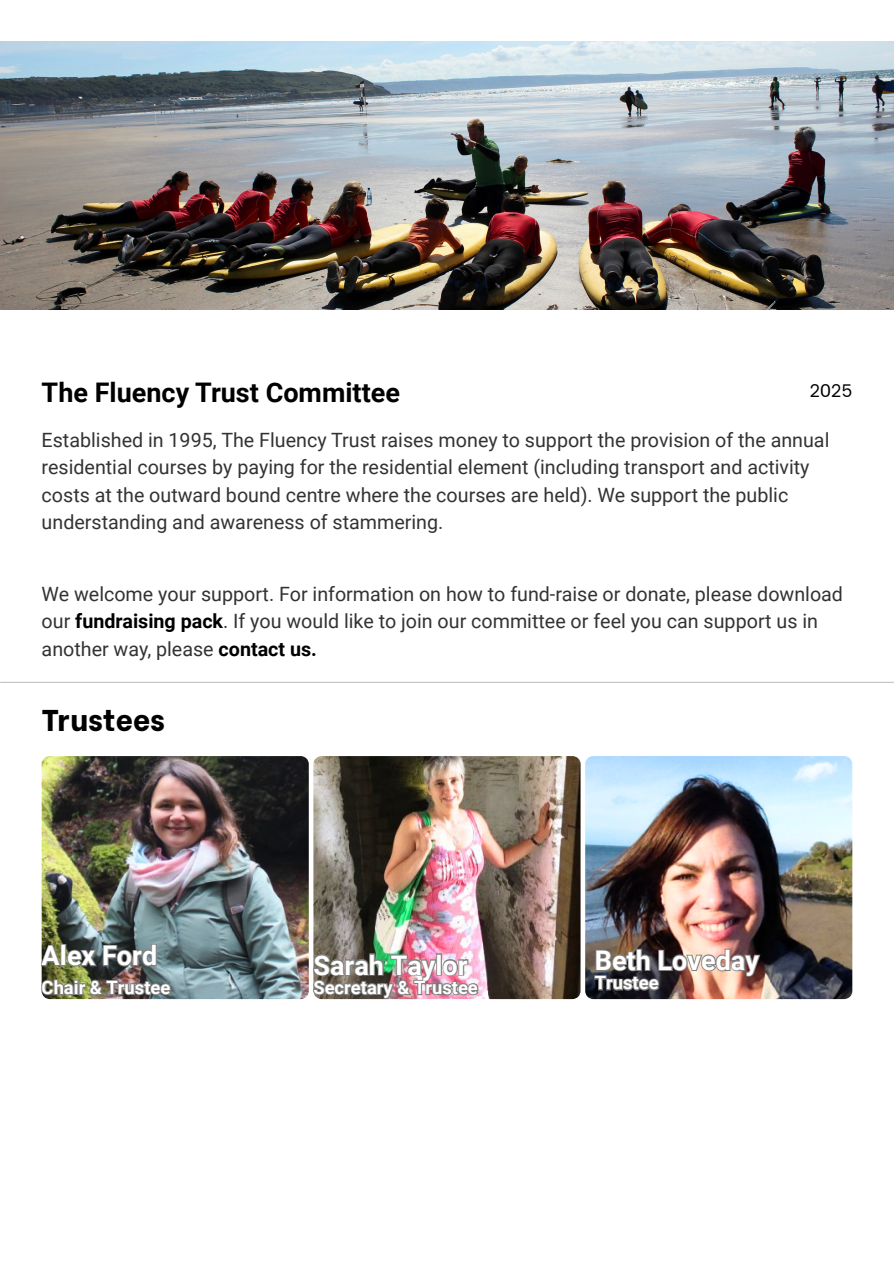
<style>
.page{position:relative;width:894px;height:1263px;background:#fff}
.page>*{position:absolute;margin:0;border:0;box-sizing:border-box;transform-origin:0 0}
.t1{font:800 30px "Be Vietnam";color:#000}
.t2{font:700 27px "Roboto";color:#fff}
.t3{font:700 27px "Roboto";color:#000}
.t4{font:19.65px/27.3px "Roboto";color:#333}
.t5{font:700 18.3px "Roboto";color:#fff}
.t6{font:18px "Be Vietnam";color:#000}
.s1{font-weight:700;color:#000}
</style>
<div class="page">
<img style="left:0;top:42px;width:893px;height:267px">
<hr style="left:1px;top:682px;width:892px;height:1px;background:#bfc3c8">
<img style="left:42px;top:756px;width:266px;height:243px">
<img style="left:313px;top:756px;width:267px;height:243px">
<img style="left:585px;top:756px;width:266px;height:243px">
<svg style="left:42px;top:943px;width:116px;height:25px;background:#5d645d"></svg>
<img style="left:42px;top:978px;width:130px;height:19px">
<img style="left:313px;top:952px;width:167px;height:47px">
<img style="left:593px;top:948px;width:168px;height:44px">
<p class="t3" style="left:42px;top:377px;width:360px">The Fluency Trust Committee</p>
<p class="t6" style="left:809px;top:376px;width:44px">2025</p>
<h3 class="t4" style="left:42px;top:426px;width:789px">Established in 1995, The Fluency Trust raises money to support the provision of the annual residential courses by paying for the residential element (including transport and activity costs at the outward bound centre where the courses are held). We support the public understanding and awareness of stammering.</h3>
<p class="t4" style="left:42px;top:580px;width:802px">We welcome your support. For information on how to fund-raise or donate, please download our <span class="s1">fundraising pack</span>. If you would like to join our committee or feel you can support us in another way, please <span class="s1">contact us.</span></p>
<h1 class="t1" style="left:42px;top:695px;width:125px">Trustees</h1>
<p class="t2" style="left:42px;top:940px;width:117px">Alex Ford</p>
<p class="t5" style="left:42px;top:977px;width:130px">Chair &amp; Trustee</p>
<p class="t2" style="left:313px;top:949px;width:156px">Sarah Taylor</p>
<p class="t5" style="left:313px;top:977px;width:166px">Secretary &amp; Trustee</p>
<p class="t2" style="left:594px;top:945px;width:166px">Beth Loveday</p>
<p class="t5" style="left:594px;top:972px;width:65px">Trustee</p>
</div>
